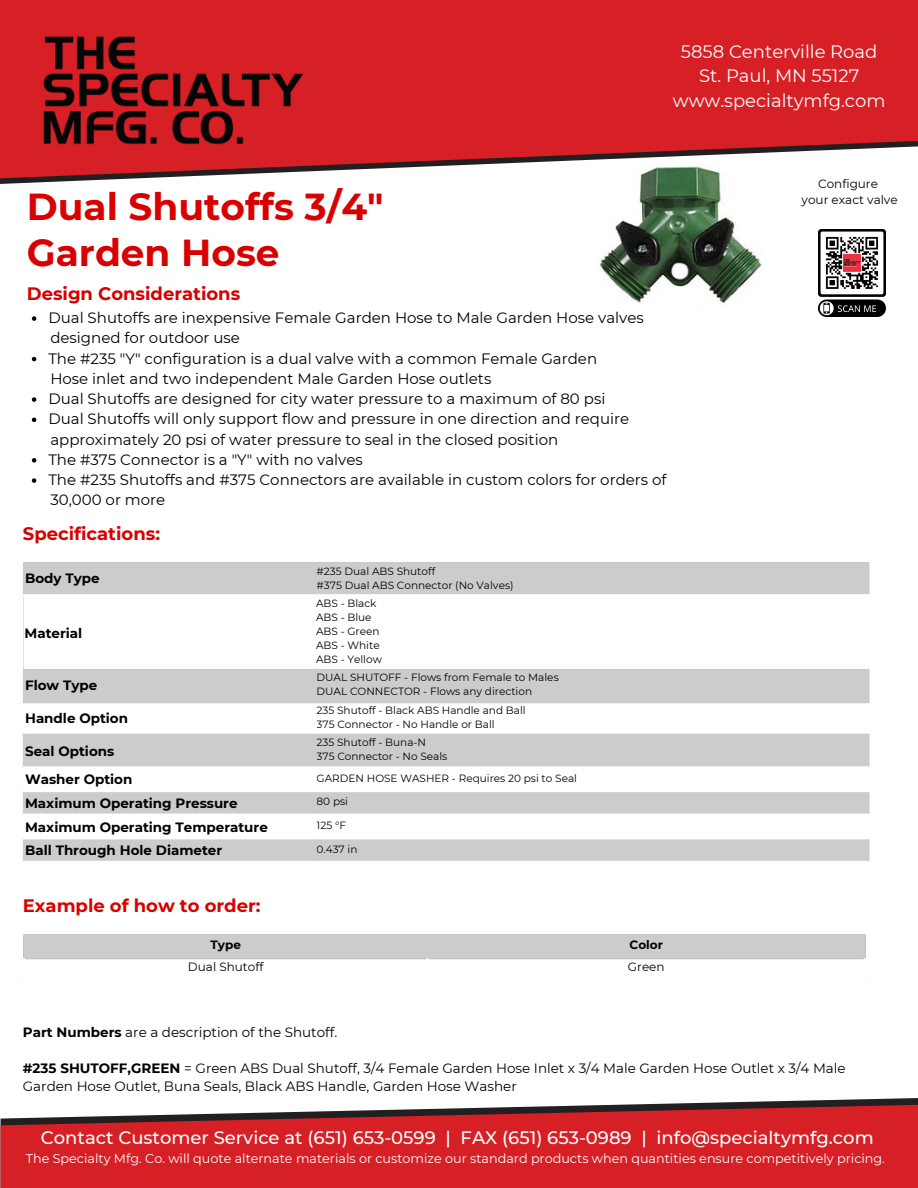
<style>
.page{position:relative;width:918px;height:1188px;background:#fff}
.page>*{position:absolute;margin:0;border:0;box-sizing:border-box;transform-origin:0 0}
.t1{font:700 37.5px/46.2px "Montserrat";color:#d80100}
.t2{font:500 18px "Montserrat";color:#fff}
.t3{font:700 18px "Montserrat";color:#d80100}
.t4{font:18px/24.8px "Montserrat";color:#fff;text-align:center}
.t5{font:15px "Montserrat";color:#000}
.t6{font:13.5px/18px "Montserrat";color:#000}
.t7{font:700 13.5px "Montserrat";color:#000}
.t8{font:12.75px "Montserrat";color:#fff}
.t9{font:12px "Montserrat";color:#000}
.t10{font:700 12px "Montserrat";color:#000}
.t11{font:10.5px "Montserrat";color:#000}
.s1{font-weight:700}
</style>
<div class="page">
<svg style="left:0;top:0;width:918px;height:179px;background:#d33237"></svg>
<svg style="left:609px;top:1098px;width:309px;height:7px"></svg>
<svg style="left:1px;top:1105px;width:917px;height:83px;background:#cc2b31"></svg>
<img style="left:26px;top:21px;width:290px;height:157px">
<hr style="left:23px;top:935px;width:2px;height:23px;background:#ccc">
<div style="left:25px;top:935px;width:839px;height:23px;background:#ccc"></div>
<hr style="left:864px;top:935px;width:2px;height:23px;background:#ccc">
<hr style="left:23px;top:934px;width:843px;height:1px;background:#ccc">
<hr style="left:25px;top:958px;width:839px;height:1px;background:#ccc">
<hr style="left:426px;top:958px;width:3px;height:20px;background:#fff">
<div style="left:25px;top:563px;width:842px;height:298px;background:#ccc"></div>
<svg style="left:25px;top:596px;width:842px;height:241px"></svg>
<hr style="left:315px;top:596px;width:1px;height:73px;background:#fff">
<hr style="left:25px;top:562px;width:842px;height:1px;background:#ccc">
<hr style="left:25px;top:669px;width:842px;height:1px;background:#ccc">
<hr style="left:23px;top:562px;width:2px;height:32px;background:#ccc">
<hr style="left:23px;top:669px;width:2px;height:32px;background:#ccc">
<hr style="left:23px;top:736px;width:2px;height:30px;background:#ccc">
<hr style="left:23px;top:792px;width:2px;height:22px;background:#ccc">
<hr style="left:23px;top:839px;width:2px;height:22px;background:#ccc">
<hr style="left:314px;top:562px;width:3px;height:32px;background:#ccc">
<hr style="left:314px;top:669px;width:3px;height:32px;background:#ccc">
<hr style="left:314px;top:736px;width:3px;height:30px;background:#ccc">
<hr style="left:314px;top:792px;width:3px;height:22px;background:#ccc">
<hr style="left:314px;top:839px;width:3px;height:22px;background:#ccc">
<hr style="left:867px;top:562px;width:3px;height:32px;background:#ccc">
<hr style="left:867px;top:669px;width:3px;height:32px;background:#ccc">
<hr style="left:867px;top:736px;width:3px;height:30px;background:#ccc">
<hr style="left:867px;top:792px;width:3px;height:22px;background:#ccc">
<hr style="left:867px;top:839px;width:3px;height:22px;background:#ccc">
<hr style="left:23px;top:701px;width:847px;height:2px;background:#ccc">
<hr style="left:23px;top:734px;width:847px;height:2px;background:#ccc">
<hr style="left:314px;top:703px;width:3px;height:31px;background:#fff">
<hr style="left:314px;top:769px;width:3px;height:21px;background:#fff">
<hr style="left:314px;top:816px;width:3px;height:21px;background:#fff">
<hr style="left:23px;top:594px;width:847px;height:2px;background:#fff">
<hr style="left:23px;top:766px;width:847px;height:3px;background:#fff">
<hr style="left:23px;top:790px;width:847px;height:2px;background:#fff">
<hr style="left:23px;top:814px;width:847px;height:2px;background:#fff">
<hr style="left:23px;top:837px;width:847px;height:2px;background:#fff">
<img style="left:818px;top:230px;width:68px;height:86px">
<img style="left:594px;top:163px;width:171px;height:140px">
<svg style="left:32px;top:316px;width:4px;height:5px"></svg>
<svg style="left:32px;top:357px;width:4px;height:4px"></svg>
<svg style="left:32px;top:397px;width:4px;height:5px"></svg>
<svg style="left:32px;top:418px;width:4px;height:4px"></svg>
<svg style="left:32px;top:458px;width:4px;height:5px"></svg>
<svg style="left:32px;top:478px;width:4px;height:5px"></svg>
<p class="t4" style="left:673px;top:39px;width:214px">5858 Centerville Road<br>St. Paul, MN 55127 www.specialtymfg.com</p>
<p class="t1" style="left:27px;top:184px;width:358px">Dual Shutoffs 3/4"<br>Garden Hose</p>
<p class="t3" style="left:27px;top:282px;width:215px">Design Considerations</p>
<p class="t5" style="left:48px;top:309px;width:597px">Dual Shutoffs are inexpensive Female Garden Hose to Male Garden Hose valves</p>
<p class="t5" style="left:50px;top:329px;width:191px">designed for outdoor use</p>
<p class="t5" style="left:48px;top:349px;width:550px">The #235 "Y" configuration is a dual valve with a common Female Garden</p>
<p class="t5" style="left:50px;top:369px;width:442px">Hose inlet and two independent Male Garden Hose outlets</p>
<p class="t5" style="left:48px;top:390px;width:559px">Dual Shutoffs are designed for city water pressure to a maximum of 80 psi</p>
<p class="t5" style="left:48px;top:410px;width:582px">Dual Shutoffs will only support flow and pressure in one direction and require</p>
<p class="t5" style="left:50px;top:430px;width:509px">approximately 20 psi of water pressure to seal in the closed position</p>
<p class="t5" style="left:48px;top:450px;width:316px">The #375 Connector is a "Y" with no valves</p>
<p class="t5" style="left:48px;top:471px;width:620px">The #235 Shutoffs and #375 Connectors are available in custom colors for orders of</p>
<p class="t5" style="left:50px;top:491px;width:116px">30,000 or more</p>
<p class="t3" style="left:23px;top:523px;width:139px">Specifications:</p>
<p class="t7" style="left:25px;top:570px;width:76px">Body Type</p>
<h2 class="t7" style="left:25px;top:624px;width:59px">Material</h2>
<p class="t7" style="left:25px;top:677px;width:74px">Flow Type</p>
<p class="t7" style="left:25px;top:710px;width:104px">Handle Option</p>
<p class="t7" style="left:25px;top:743px;width:91px">Seal Options</p>
<h1 class="t11" style="left:317px;top:564px;width:120px">#235 Dual ABS Shutoff</h1>
<p class="t11" style="left:317px;top:578px;width:198px">#375 Dual ABS Connector (No Valves)</p>
<p class="t11" style="left:316px;top:597px;width:62px">ABS - Black</p>
<h4 class="t11" style="left:316px;top:611px;width:57px">ABS - Blue</h4>
<p class="t11" style="left:316px;top:625px;width:65px">ABS - Green</p>
<h4 class="t11" style="left:316px;top:639px;width:65px">ABS - White</h4>
<p class="t11" style="left:316px;top:653px;width:67px">ABS - Yellow</p>
<h4 class="t11" style="left:317px;top:671px;width:244px">DUAL SHUTOFF - Flows from Female to Males</h4>
<p class="t11" style="left:317px;top:685px;width:217px">DUAL CONNECTOR - Flows any direction</p>
<h4 class="t11" style="left:317px;top:704px;width:211px">235 Shutoff - Black ABS Handle and Ball</h4>
<h2 class="t11" style="left:317px;top:718px;width:180px">375 Connector - No Handle or Ball</h2>
<p class="t11" style="left:317px;top:736px;width:111px">235 Shutoff - Buna-N</p>
<p class="t11" style="left:317px;top:750px;width:132px">375 Connector - No Seals</p>
<p class="t7" style="left:25px;top:771px;width:109px">Washer Option</p>
<p class="t11" style="left:317px;top:772px;width:262px">GARDEN HOSE WASHER - Requires 20 psi to Seal</p>
<p class="t7" style="left:25px;top:795px;width:214px">Maximum Operating Pressure</p>
<p class="t11" style="left:317px;top:795px;width:33px">80 psi</p>
<p class="t7" style="left:25px;top:818px;width:244px">Maximum Operating Temperature</p>
<p class="t11" style="left:317px;top:819px;width:31px">125 °F</p>
<p class="t7" style="left:25px;top:842px;width:199px">Ball Through Hole Diameter</p>
<p class="t11" style="left:317px;top:842px;width:42px">0.437 in</p>
<h2 class="t3" style="left:23px;top:894px;width:239px">Example of how to order:</h2>
<p class="t10" style="left:211px;top:938px;width:32px">Type</p>
<h3 class="t10" style="left:630px;top:938px;width:35px">Color</h3>
<p class="t9" style="left:188px;top:960px;width:77px">Dual Shutoff</p>
<p class="t9" style="left:628px;top:960px;width:38px">Green</p>
<p class="t9" style="left:818px;top:176px;width:61px">Configure</p>
<h5 class="t9" style="left:802px;top:192px;width:98px">your exact valve</h5>
<p class="t6" style="left:23px;top:1023px;width:316px"><span class="s1">Part Numbers</span> are a description of the Shutoff.</p>
<p class="t6" style="left:23px;top:1059px;width:824px"><span class="s1">#235 SHUTOFF,GREEN</span> = Green ABS Dual Shutoff, 3/4 Female Garden Hose Inlet x 3/4 Male Garden Hose Outlet x 3/4 Male<br>Garden Hose Outlet, Buna Seals, Black ABS Handle, Garden Hose Washer</p>
<p class="t2" style="left:41px;top:1127px;width:834px">Contact Customer Service at (651) 653-0599 | FAX (651) 653-0989 | info@specialtymfg.com</p>
<p class="t8" style="left:26px;top:1150px;width:861px">The Specialty Mfg. Co. will quote alternate materials or customize our standard products when quantities ensure competitively pricing.</p>
</div>
